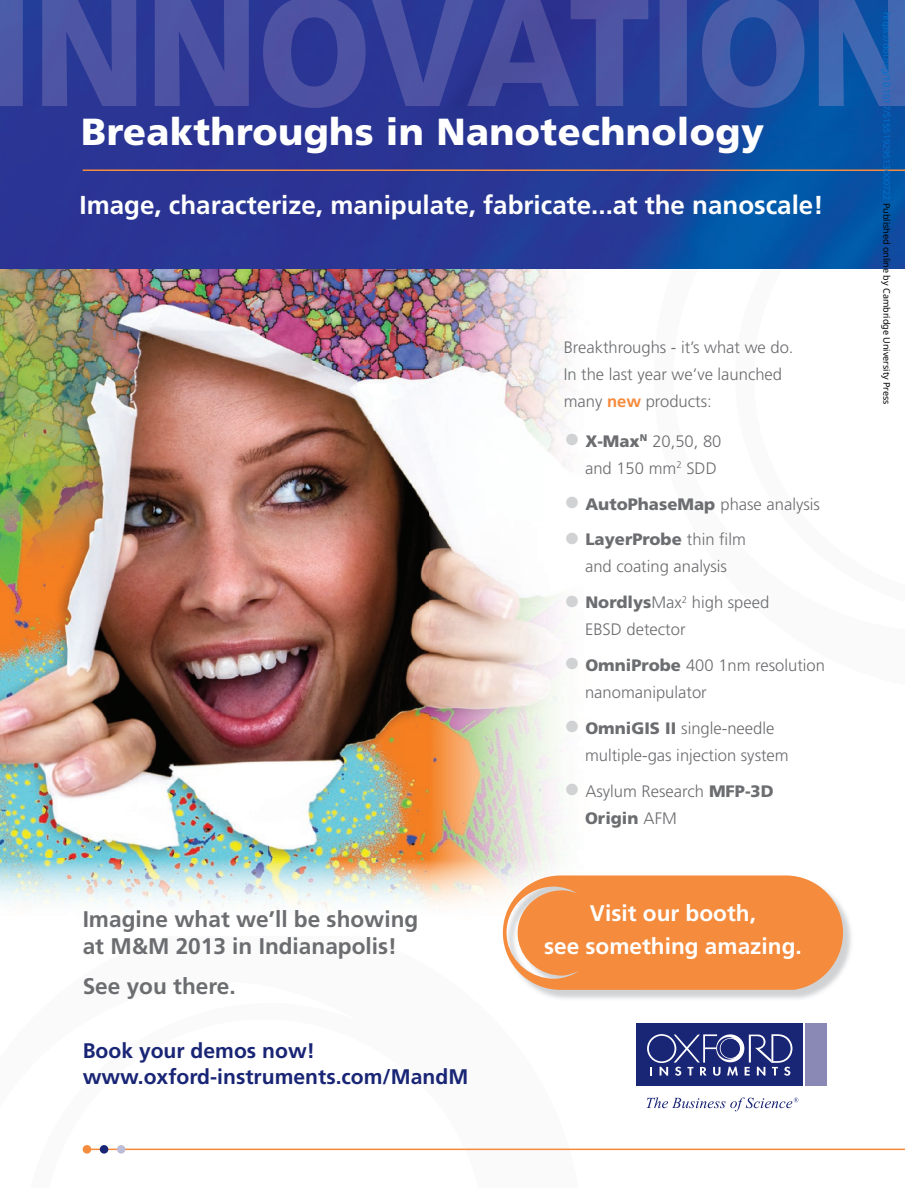
<style>
.page{position:relative;width:905px;height:1188px;background:#fff}
.page>*{position:absolute;margin:0;border:0;box-sizing:border-box;transform-origin:0 0}
.t1{font:900 37.65px "Frutiger";letter-spacing:.01em;color:#fff}
.t2{font:700 25.95px "Frutiger";color:#fff}
.t3{font:700 22.65px/27.2px "Frutiger";color:#6c6d70}
.t4{font:700 22.65px/33.2px "Frutiger";color:#fff;text-align:center}
.t5{font:700 21.15px/25.3px "Frutiger";color:#192575}
.t6{font:300 16.65px/27.2px "Frutiger";color:#6c6d70}
.t7{font:9px "Noto Sans";color:#0172cf}
.s1{font-weight:700;color:#f58b3c}
.s2{font-weight:900;font-size:33.15px;color:#d1d2d4}
.s3{font-weight:900}
.s4{color:#000}
</style>
<div class="page">
<img style="left:0;top:269px;width:429px;height:641px">
<img style="left:429px;top:269px;width:139px;height:590px">
<img style="left:0;top:108px;width:904px;height:161px">
<svg style="left:82px;top:1145px;width:500px;height:8px"></svg>
<hr style="left:83px;top:169px;width:821px;height:2px;background:#f58b3c">
<img style="left:0;top:0;width:904px;height:108px">
<img style="left:429px;top:859px;width:132px;height:76px">
<img style="left:536px;top:909px;width:315px;height:90px">
<svg style="left:503px;top:875px;width:340px;height:115px;background:#f4964f"></svg>
<div style="left:636px;top:1023px;width:167px;height:63px;background:#192575"></div>
<div style="left:805px;top:1023px;width:21px;height:63px;background:#8a89b6"></div>
<svg style="left:647px;top:1034px;width:145px;height:42px"></svg>
<svg style="left:646px;top:1097px;width:152px;height:14px"></svg>
<hr style="left:89px;top:1149px;width:815px;height:1px;background:#f58b3c">
<div style="left:83px;top:1145px;width:8px;height:9px;background:#f58b3c;border-radius:50%"></div>
<div style="left:100px;top:1145px;width:8px;height:9px;background:#192575;border-radius:50%"></div>
<div style="left:117px;top:1145px;width:8px;height:9px;background:#bdbdd8;border-radius:50%"></div>
<h1 class="t1" style="left:81px;top:109px;width:684px">Breakthroughs in Nanotechnology</h1>
<h2 class="t2" style="left:79px;top:190px;width:745px">Image, characterize, manipulate, fabricate...at the nanoscale!</h2>
<h3 class="t3" style="left:83px;top:905px;width:337px">Imagine what we’ll be showing at M&amp;M 2013 in Indianapolis!</h3>
<h3 class="t3" style="left:83px;top:972px;width:154px">See you there.</h3>
<p class="t5" style="left:83px;top:1038px;width:387px">Book your demos now! www.oxford-instruments.com/MandM</p>
<p class="t6" style="left:563px;top:333px;width:231px">Breakthroughs - it’s what we do.<br>In the last year we’ve launched many <span class="s1">new</span> products:</p>
<p class="t6" style="left:563px;top:427px;width:159px;text-align:right"><span class="s2">•</span> <span class="s3">X-Max</span><sup>N</sup> 20,50, 80 and 150 mm<sup>2</sup> SDD</p>
<p class="t6" style="left:563px;top:490px;width:258px"><span class="s2">•</span> <span class="s3">AutoPhaseMap</span> phase analysis</p>
<p class="t6" style="left:563px;top:526px;width:184px;text-align:center"><span class="s2">•</span> <span class="s3">LayerProbe</span> thin film and coating analysis</p>
<p class="t6" style="left:585px;top:589px;width:186px;text-indent:-21px"><span class="s2">•</span> <span class="s3">Nordlys</span>Max<sup>2</sup> high speed<br>EBSD detector</p>
<p class="t6" style="left:585px;top:652px;width:241px;text-indent:-21px"><span class="s2">•</span> <span class="s3">OmniProbe</span> 400 1nm resolution nanomanipulator</p>
<p class="t6" style="left:585px;top:714px;width:205px;text-indent:-21px"><span class="s2">•</span> <span class="s3">OmniGIS II</span> single-needle multiple-gas injection system</p>
<p class="t6" style="left:585px;top:777px;width:190px;text-indent:-21px"><span class="s2">•</span> Asylum Research <span class="s3">MFP-3D<br>Origin</span> AFM</p>
<h3 class="t4" style="left:544px;top:896px;width:259px">Visit our booth,<br>see something amazing.</h3>
<p class="t7" style="left:893px;top:12px;width:394px;rotate:90deg">https://doi.org/10.1017/S1551929513000722 <span class="s4">Published online by Cambridge University Press</span></p>
</div>
